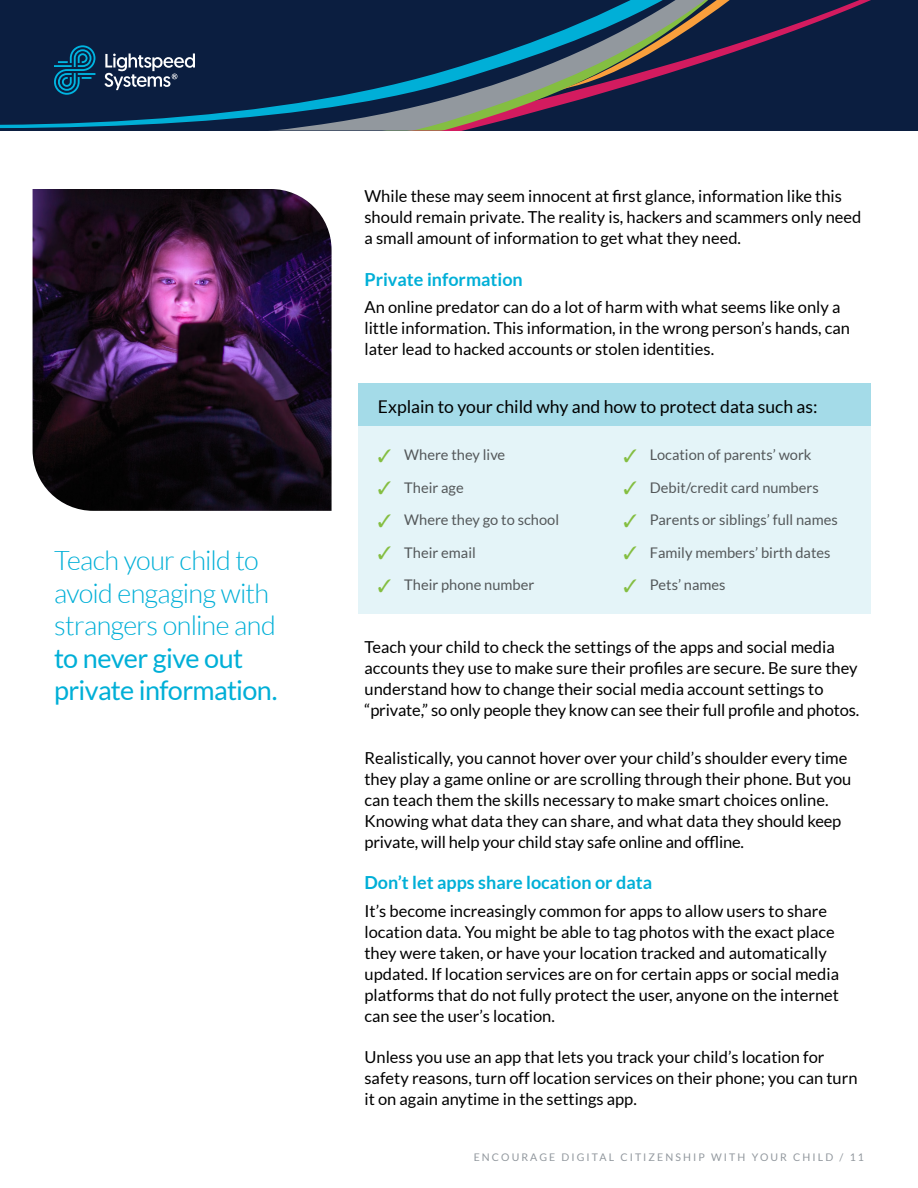
<style>
.page{position:relative;width:918px;height:1188px;background:#fff}
.page>*{position:absolute;margin:0;border:0;box-sizing:border-box;transform-origin:0 0}
.t1{font:300 27px/32.4px "Lato";letter-spacing:-.025em;color:#00afd7}
.t2{font:27px/32.4px "Lato";letter-spacing:-.025em;color:#00afd7}
.t3{font:700 18px "Lato";color:#00afd7}
.t4{font:17.55px "Lato";color:#000}
.t5{font:16.5px/21px "Lato";color:#000}
.t6{font:14.7px "Lato";color:#54585a}
.t7{font:10.5px "Lato";letter-spacing:.2em;color:#92989e}
.s1{color:#84be41}
</style>
<div class="page">
<svg style="left:0;top:0;width:918px;height:130px;background:#162f4e"></svg>
<svg style="left:561px;top:0;width:357px;height:90px;background:#2d3750"></svg>
<svg style="left:54px;top:45px;width:41px;height:50px;background:#074c71"></svg>
<svg style="left:104px;top:53px;width:91px;height:37px;background:#4b5972"></svg>
<div style="left:358px;top:384px;width:514px;height:230px;background:#e4f4f8"></div>
<div style="left:358px;top:384px;width:514px;height:42px;background:#a4dbe8"></div>
<img style="left:33px;top:189px;width:299px;height:322px">
<h1 class="t1" style="left:54px;top:545px;width:223px">Teach your child to avoid engaging with strangers online and</h1>
<h1 class="t2" style="left:54px;top:641px;width:223px">to never give out private information.</h1>
<p class="t5" style="left:364px;top:186px;width:498px">While these may seem innocent at first glance, information like this should remain private. The reality is, hackers and scammers only need a small amount of information to get what they need.</p>
<p class="t3" style="left:364px;top:269px;width:160px">Private information</p>
<p class="t5" style="left:364px;top:297px;width:487px">An online predator can do a lot of harm with what seems like only a little information. This information, in the wrong person’s hands, can later lead to hacked accounts or stolen identities.</p>
<p class="t4" style="left:378px;top:397px;width:441px">Explain to your child why and how to protect data such as:</p>
<p class="t6" style="left:378px;top:447px;width:129px"><span class="s1">✓</span> Where they live</p>
<p class="t6" style="left:378px;top:479px;width:87px"><span class="s1">✓</span> Their age</p>
<p class="t6" style="left:378px;top:512px;width:183px"><span class="s1">✓</span> Where they go to school</p>
<p class="t6" style="left:378px;top:544px;width:99px"><span class="s1">✓</span> Their email</p>
<p class="t6" style="left:378px;top:577px;width:158px"><span class="s1">✓</span> Their phone number</p>
<p class="t6" style="left:623px;top:447px;width:190px"><span class="s1">✓</span> Location of parents’ work</p>
<p class="t6" style="left:623px;top:479px;width:197px"><span class="s1">✓</span> Debit/credit card numbers</p>
<p class="t6" style="left:623px;top:512px;width:216px"><span class="s1">✓</span> Parents or siblings’ full names</p>
<p class="t6" style="left:623px;top:544px;width:209px"><span class="s1">✓</span> Family members’ birth dates</p>
<p class="t6" style="left:623px;top:577px;width:104px"><span class="s1">✓</span> Pets’ names</p>
<p class="t5" style="left:364px;top:636px;width:496px">Teach your child to check the settings of the apps and social media accounts they use to make sure their profiles are secure. Be sure they understand how to change their social media account settings to “private,” so only people they know can see their full profile and photos.</p>
<p class="t5" style="left:364px;top:747px;width:488px">Realistically, you cannot hover over your child’s shoulder every time they play a game online or are scrolling through their phone. But you can teach them the skills necessary to make smart choices online.<br>Knowing what data they can share, and what data they should keep private, will help your child stay safe online and offline.</p>
<p class="t3" style="left:364px;top:872px;width:289px">Don’t let apps share location or data</p>
<p class="t5" style="left:364px;top:900px;width:476px">It’s become increasingly common for apps to allow users to share location data. You might be able to tag photos with the exact place they were taken, or have your location tracked and automatically updated. If location services are on for certain apps or social media platforms that do not fully protect the user, anyone on the internet can see the user’s location.</p>
<p class="t5" style="left:364px;top:1047px;width:495px">Unless you use an app that lets you track your child’s location for safety reasons, turn off location services on their phone; you can turn it on again anytime in the settings app.</p>
<p class="t7" style="left:474px;top:1151px;width:392px">ENCOURAGE DIGITAL CITIZENSHIP WITH YOUR CHILD / 11</p>
</div>
